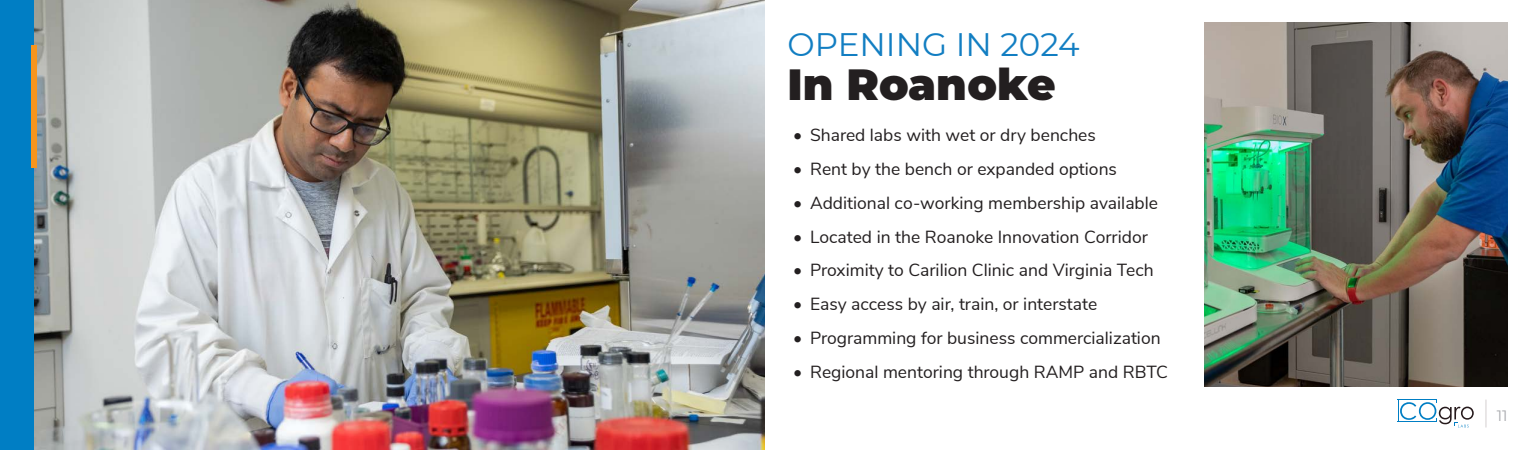
<style>
.page{position:relative;width:1530px;height:450px;background:#fff}
.page>*{position:absolute;margin:0;border:0;box-sizing:border-box;transform-origin:0 0}
.t1{font:900 43.75px "Montserrat";color:#231f20}
.t2{font:32.5px "Montserrat";color:#127ec2}
.t3{font:17.5px "Nunito Sans";color:#231f20}
.t4{font:15px "Montserrat";color:#a8a9ad}
</style>
<div class="page">
<svg style="left:1398px;top:399px;width:76px;height:29px"></svg>
<svg style="left:1486px;top:400px;width:1px;height:28px"></svg>
<img style="left:34px;top:0;width:731px;height:450px">
<div style="left:0;top:0;width:34px;height:450px;background:#007ec4"></div>
<div style="left:31px;top:45px;width:6px;height:123px;background:#f7951d"></div>
<img style="left:1204px;top:22px;width:304px;height:364px">
<p class="t2" style="left:788px;top:22px;width:294px">OPENING IN 2024</p>
<p class="t1" style="left:788px;top:52px;width:270px">In Roanoke</p>
<p class="t3" style="left:793px;top:123px;width:304px">• Shared labs with wet or dry benches</p>
<p class="t3" style="left:793px;top:156px;width:325px">• Rent by the bench or expanded options</p>
<p class="t3" style="left:793px;top:190px;width:366px">• Additional co-working membership available</p>
<p class="t3" style="left:793px;top:224px;width:356px">• Located in the Roanoke Innovation Corridor</p>
<p class="t3" style="left:793px;top:258px;width:362px">• Proximity to Carilion Clinic and Virginia Tech</p>
<p class="t3" style="left:793px;top:291px;width:306px">• Easy access by air, train, or interstate</p>
<p class="t3" style="left:793px;top:325px;width:369px">• Programming for business commercialization</p>
<p class="t3" style="left:793px;top:359px;width:376px">• Regional mentoring through RAMP and RBTC</p>
<p class="t4" style="left:1497px;top:405px;width:12px">11</p>
</div>
